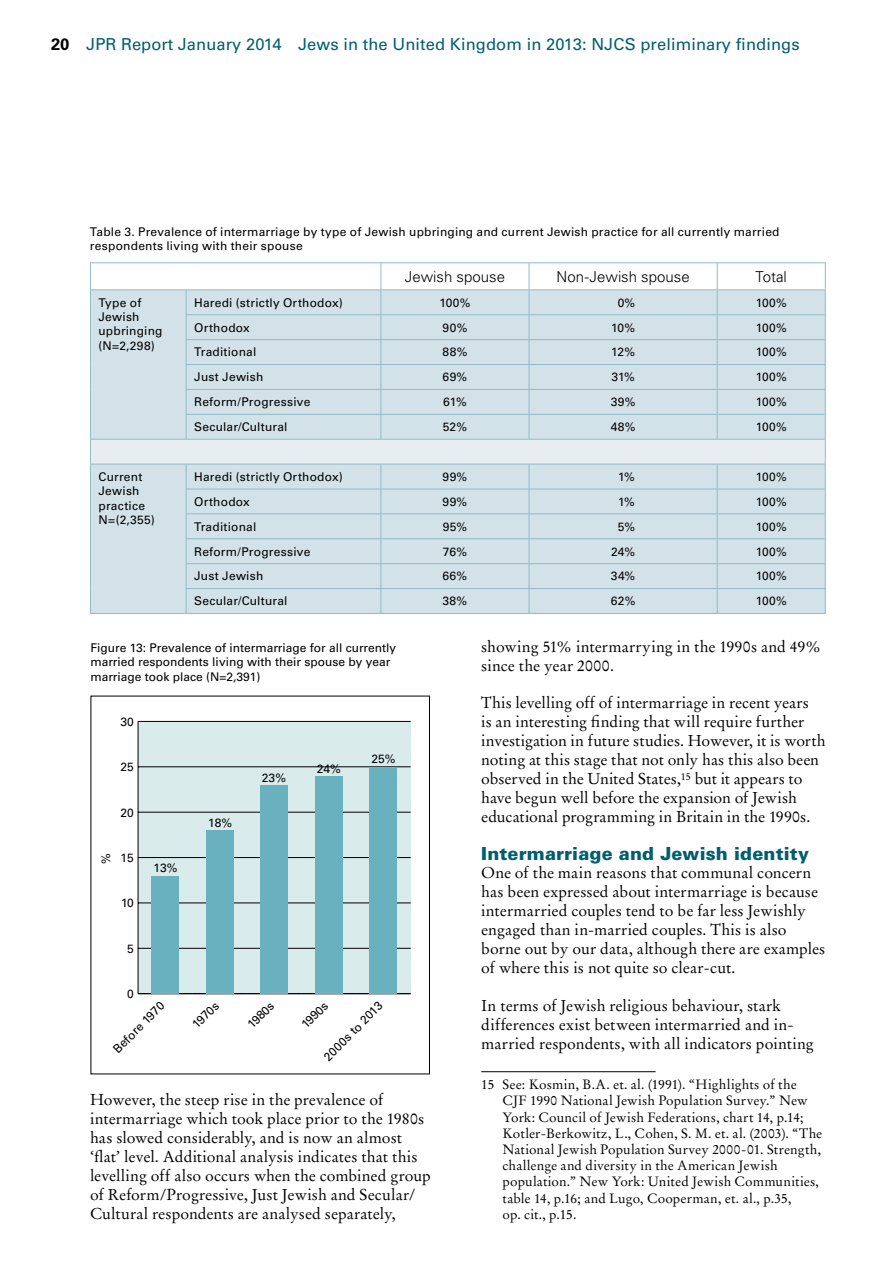
<style>
.page{position:relative;width:893px;height:1263px;background:#fff}
.page>*{position:absolute;margin:0;border:0;box-sizing:border-box;transform-origin:0 0}
.t1{font:900 18px "Univers LT Std";letter-spacing:.005em;color:#005e6f}
.t2{font:16.5px "Univers LT Std";letter-spacing:.005em;color:#005e6f}
.t3{font:15.75px/18.9px "Stempel Garamond LT Std";letter-spacing:.005em;color:#000}
.t4{font:300 15px "Univers LT Std";color:#000}
.t5{font:13.5px/16.2px "Stempel Garamond LT Std";letter-spacing:.01em;color:#000}
.t6{font:12px/14.4px "Univers LT Std";letter-spacing:.015em;color:#000}
.s1{font-weight:700;color:#000}
</style>
<div class="page">
<hr style="left:481px;top:1071px;width:175px;height:1px;background:#000">
<div style="left:138px;top:721px;width:273px;height:273px;background:#daebec"></div>
<hr style="left:138px;top:721px;width:1px;height:273px;background:#000">
<hr style="left:138px;top:993px;width:273px;height:1px;background:#000">
<hr style="left:138px;top:948px;width:273px;height:1px;background:#000">
<hr style="left:138px;top:903px;width:273px;height:1px;background:#000">
<hr style="left:138px;top:857px;width:273px;height:1px;background:#000">
<hr style="left:138px;top:812px;width:273px;height:1px;background:#000">
<hr style="left:138px;top:766px;width:273px;height:1px;background:#000">
<hr style="left:138px;top:721px;width:273px;height:1px;background:#000">
<div style="left:152px;top:876px;width:27px;height:118px;background:#6ab1bf"></div>
<div style="left:206px;top:830px;width:27px;height:164px;background:#6ab1bf"></div>
<div style="left:261px;top:785px;width:27px;height:209px;background:#6ab1bf"></div>
<div style="left:315px;top:776px;width:28px;height:218px;background:#6ab1bf"></div>
<div style="left:370px;top:767px;width:27px;height:227px;background:#6ab1bf"></div>
<hr style="left:90px;top:262px;width:96px;height:1px;background:#90bac6">
<hr style="left:186px;top:262px;width:195px;height:1px;background:#90bac6">
<hr style="left:381px;top:262px;width:148px;height:1px;background:#90bac6">
<hr style="left:529px;top:262px;width:188px;height:1px;background:#90bac6">
<hr style="left:717px;top:262px;width:109px;height:1px;background:#90bac6">
<hr style="left:90px;top:613px;width:96px;height:1px;background:#90bac6">
<hr style="left:186px;top:613px;width:195px;height:1px;background:#90bac6">
<hr style="left:381px;top:613px;width:148px;height:1px;background:#90bac6">
<hr style="left:529px;top:613px;width:188px;height:1px;background:#90bac6">
<hr style="left:717px;top:613px;width:109px;height:1px;background:#90bac6">
<svg style="left:90px;top:263px;width:736px;height:350px;background:#d1e0e7"></svg>
<p class="t2" style="left:51px;top:35px;width:750px"><span class="s1">20</span> JPR Report January 2014 Jews in the United Kingdom in 2013: NJCS preliminary findings</p>
<p class="t6" style="left:90px;top:224px;width:691px">Table 3. Prevalence of intermarriage by type of Jewish upbringing and current Jewish practice for all currently married respondents living with their spouse</p>
<p class="t4" style="left:405px;top:267px;width:102px">Jewish spouse</p>
<p class="t4" style="left:557px;top:267px;width:135px">Non-Jewish spouse</p>
<p class="t4" style="left:756px;top:267px;width:33px">Total</p>
<p class="t6" style="left:98px;top:295px;width:66px">Type of<br>Jewish upbringing (N=2,298)</p>
<p class="t6" style="left:194px;top:295px;width:150px">Haredi (strictly Orthodox)</p>
<p class="t6" style="left:439px;top:295px;width:33px">100%</p>
<p class="t6" style="left:618px;top:295px;width:19px">0%</p>
<p class="t6" style="left:756px;top:295px;width:33px">100%</p>
<p class="t6" style="left:194px;top:320px;width:57px">Orthodox</p>
<p class="t6" style="left:443px;top:320px;width:26px">90%</p>
<p class="t6" style="left:611px;top:320px;width:26px">10%</p>
<p class="t6" style="left:756px;top:320px;width:33px">100%</p>
<p class="t6" style="left:194px;top:345px;width:64px">Traditional</p>
<p class="t6" style="left:443px;top:345px;width:26px">88%</p>
<p class="t6" style="left:611px;top:345px;width:25px">12%</p>
<p class="t6" style="left:756px;top:345px;width:33px">100%</p>
<p class="t6" style="left:194px;top:370px;width:71px">Just Jewish</p>
<p class="t6" style="left:443px;top:370px;width:26px">69%</p>
<p class="t6" style="left:611px;top:370px;width:25px">31%</p>
<p class="t6" style="left:756px;top:370px;width:33px">100%</p>
<p class="t6" style="left:194px;top:395px;width:118px">Reform/Progressive</p>
<p class="t6" style="left:443px;top:395px;width:25px">61%</p>
<p class="t6" style="left:611px;top:395px;width:26px">39%</p>
<p class="t6" style="left:756px;top:395px;width:33px">100%</p>
<p class="t6" style="left:194px;top:420px;width:95px">Secular/Cultural</p>
<p class="t6" style="left:443px;top:420px;width:26px">52%</p>
<p class="t6" style="left:611px;top:420px;width:26px">48%</p>
<p class="t6" style="left:756px;top:420px;width:33px">100%</p>
<p class="t6" style="left:98px;top:469px;width:58px">Current<br>Jewish practice<br>N=(2,355)</p>
<p class="t6" style="left:194px;top:469px;width:150px">Haredi (strictly Orthodox)</p>
<p class="t6" style="left:443px;top:469px;width:26px">99%</p>
<p class="t6" style="left:618px;top:469px;width:18px">1%</p>
<p class="t6" style="left:756px;top:469px;width:33px">100%</p>
<p class="t6" style="left:194px;top:494px;width:57px">Orthodox</p>
<p class="t6" style="left:443px;top:494px;width:26px">99%</p>
<p class="t6" style="left:618px;top:494px;width:18px">1%</p>
<p class="t6" style="left:756px;top:494px;width:33px">100%</p>
<p class="t6" style="left:194px;top:519px;width:64px">Traditional</p>
<p class="t6" style="left:443px;top:519px;width:26px">95%</p>
<p class="t6" style="left:618px;top:519px;width:19px">5%</p>
<p class="t6" style="left:756px;top:519px;width:33px">100%</p>
<p class="t6" style="left:194px;top:544px;width:118px">Reform/Progressive</p>
<p class="t6" style="left:443px;top:544px;width:26px">76%</p>
<p class="t6" style="left:611px;top:544px;width:25px">24%</p>
<p class="t6" style="left:756px;top:544px;width:33px">100%</p>
<p class="t6" style="left:194px;top:569px;width:71px">Just Jewish</p>
<p class="t6" style="left:443px;top:569px;width:26px">66%</p>
<p class="t6" style="left:611px;top:569px;width:26px">34%</p>
<p class="t6" style="left:756px;top:569px;width:33px">100%</p>
<p class="t6" style="left:194px;top:594px;width:95px">Secular/Cultural</p>
<p class="t6" style="left:443px;top:594px;width:26px">38%</p>
<p class="t6" style="left:611px;top:594px;width:26px">62%</p>
<p class="t6" style="left:756px;top:594px;width:33px">100%</p>
<p class="t6" style="left:90px;top:640px;width:307px">Figure 13: Prevalence of intermarriage for all currently married respondents living with their spouse by year marriage took place (N=2,391)</p>
<p class="t6" style="left:120px;top:714px;width:15px">30</p>
<p class="t6" style="left:120px;top:760px;width:15px">25</p>
<p class="t6" style="left:120px;top:805px;width:15px">20</p>
<p class="t6" style="left:99px;top:863px;width:12px;rotate:-90deg">%</p>
<p class="t6" style="left:121px;top:851px;width:15px">15</p>
<p class="t6" style="left:121px;top:896px;width:14px">10</p>
<p class="t6" style="left:127px;top:941px;width:8px">5</p>
<p class="t6" style="left:127px;top:987px;width:8px">0</p>
<p class="t6" style="left:154px;top:861px;width:25px">13%</p>
<p class="t6" style="left:110px;top:1046px;width:68px;rotate:-45deg">Before 1970</p>
<p class="t6" style="left:208px;top:815px;width:25px">18%</p>
<p class="t6" style="left:262px;top:770px;width:26px">23%</p>
<p class="t6" style="left:317px;top:761px;width:26px">24%</p>
<p class="t6" style="left:371px;top:751px;width:26px">25%</p>
<p class="t6" style="left:321px;top:1053px;width:79px;rotate:-45deg">2000s to 2013</p>
<p class="t6" style="left:189px;top:1021px;width:33px;rotate:-45deg">1970s</p>
<p class="t6" style="left:245px;top:1021px;width:33px;rotate:-45deg">1980s</p>
<p class="t6" style="left:298px;top:1021px;width:33px;rotate:-45deg">1990s</p>
<p class="t3" style="left:90px;top:1090px;width:342px">However, the steep rise in the prevalence of intermarriage which took place prior to the 1980s has slowed considerably, and is now an almost ‘flat’ level. Additional analysis indicates that this levelling off also occurs when the combined group of Reform/Progressive, Just Jewish and Secular/ Cultural respondents are analysed separately,</p>
<p class="t3" style="left:481px;top:637px;width:341px">showing 51% intermarrying in the 1990s and 49% since the year 2000.</p>
<p class="t3" style="left:481px;top:693px;width:346px">This levelling off of intermarriage in recent years<br>is an interesting finding that will require further investigation in future studies. However, it is worth noting at this stage that not only has this also been observed in the United States,<sup>15</sup> but it appears to have begun well before the expansion of Jewish educational programming in Britain in the 1990s.</p>
<p class="t1" style="left:481px;top:842px;width:330px">Intermarriage and Jewish identity</p>
<p class="t3" style="left:481px;top:864px;width:346px">One of the main reasons that communal concern has been expressed about intermarriage is because intermarried couples tend to be far less Jewishly engaged than in-married couples. This is also borne out by our data, although there are examples of where this is not quite so clear-cut.</p>
<p class="t3" style="left:481px;top:996px;width:334px">In terms of Jewish religious behaviour, stark differences exist between intermarried and in&shy;married respondents, with all indicators pointing</p>
<p class="t5" style="left:502px;top:1076px;width:321px;text-indent:-21px">15 See: Kosmin, B.A. et. al. (1991). “Highlights of the CJF 1990 National Jewish Population Survey.” New York: Council of Jewish Federations, chart 14, p.14; Kotler-Berkowitz, L., Cohen, S. M. et. al. (2003). “The National Jewish Population Survey 2000-01. Strength, challenge and diversity in the American Jewish population.” New York: United Jewish Communities, table 14, p.16; and Lugo, Cooperman, et. al., p.35,<br>op. cit., p.15.</p>
</div>
